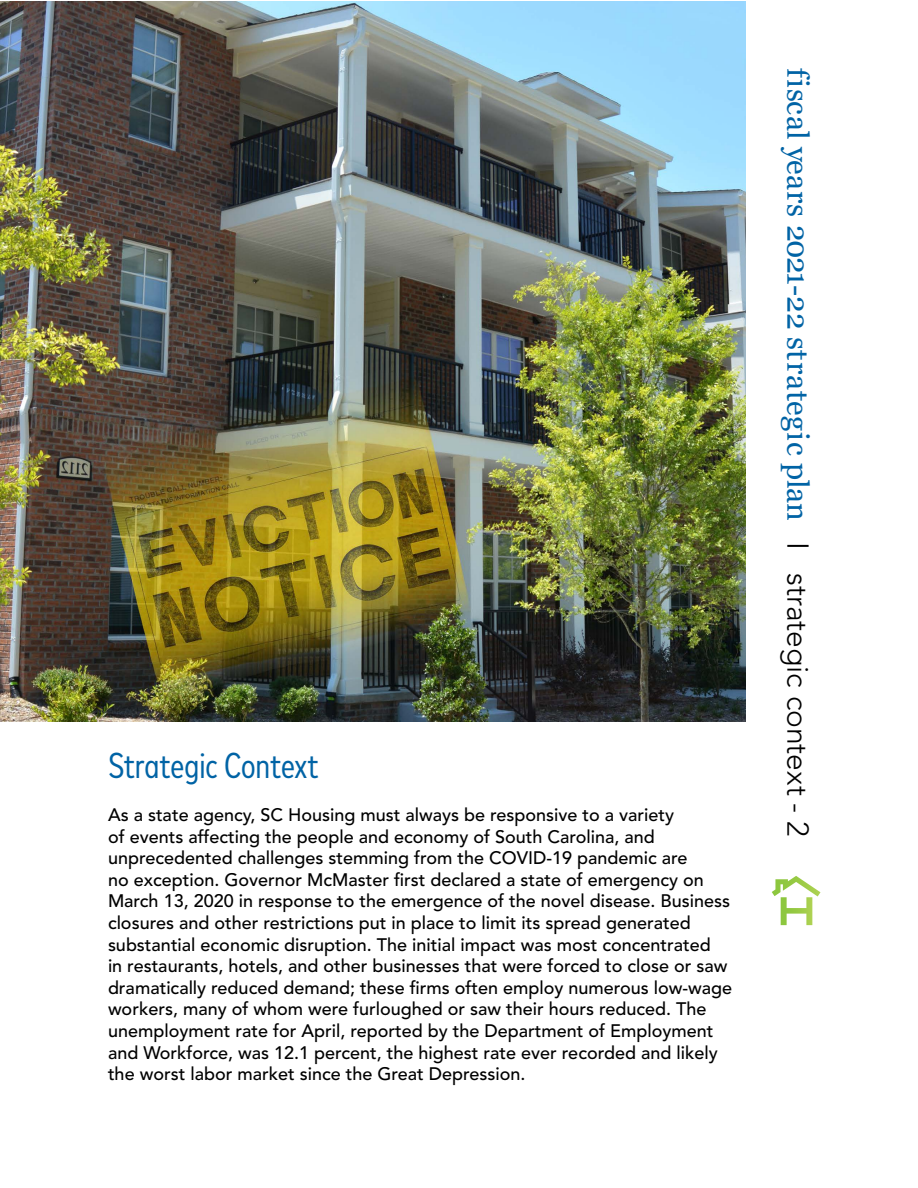
<style>
.page{position:relative;width:918px;height:1188px;background:#fff}
.page>*{position:absolute;margin:0;border:0;box-sizing:border-box;transform-origin:0 0}
.t1{font:condensed 36px "Mark Pro";color:#0063a5}
.t2{font:30px "Georgia";letter-spacing:.01em;color:#0063a5}
.t3{font:500 18px/21.6px "Avenir LT Std";color:#000}
.s1{font-family:"Avenir LT Std";font-weight:300;color:#000}
</style>
<div class="page">
<img style="left:0;top:1px;width:745px;height:720px">
<svg style="left:772px;top:876px;width:48px;height:49px"></svg>
<h1 class="t1" style="left:108px;top:739px;width:212px">Strategic Context</h1>
<p class="t3" style="left:108px;top:804px;width:626px">As a state agency, SC Housing must always be responsive to a variety<br>of events affecting the people and economy of South Carolina, and unprecedented challenges stemming from the COVID-19 pandemic are<br>no exception. Governor McMaster first declared a state of emergency on March 13, 2020 in response to the emergence of the novel disease. Business closures and other restrictions put in place to limit its spread generated substantial economic disruption. The initial impact was most concentrated<br>in restaurants, hotels, and other businesses that were forced to close or saw dramatically reduced demand; these firms often employ numerous low-wage workers, many of whom were furloughed or saw their hours reduced. The unemployment rate for April, reported by the Department of Employment and Workforce, was 12.1 percent, the highest rate ever recorded and likely the worst labor market since the Great Depression.</p>
<h2 class="t2" style="left:816px;top:68px;width:771px;rotate:90deg">fiscal years 2021-22 strategic plan <span class="s1">I strategic context - 2</span></h2>
</div>
